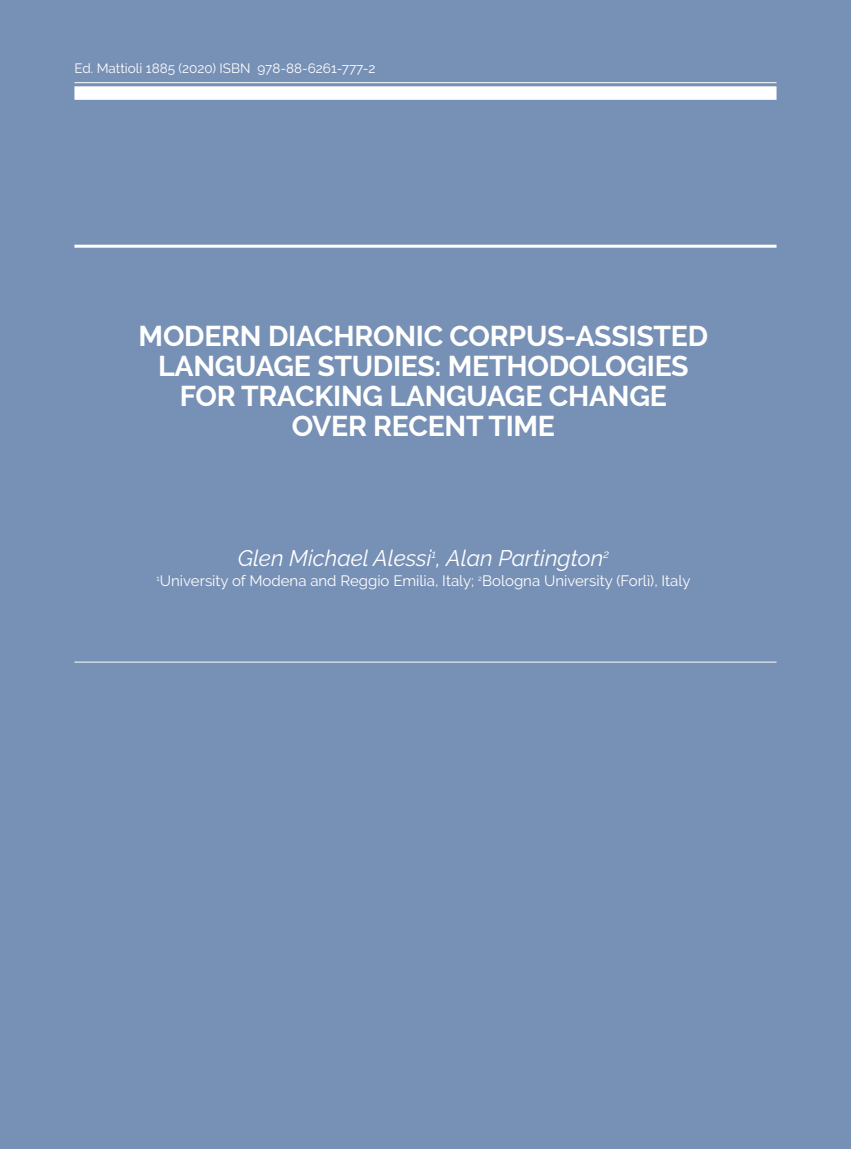
<style>
.page{position:relative;width:851px;height:1149px;background:#fff}
.page>*{position:absolute;margin:0;border:0;box-sizing:border-box;transform-origin:0 0}
.t1{font:700 28.5px/30px "Raleway";letter-spacing:-.01em;color:#fff;text-align:center}
.t2{font:italic 22.5px "Raleway";color:#fff}
.t3{font:15px "Raleway";color:#fff}
.t4{font:13.5px "Raleway";color:#fff}
</style>
<div class="page">
<div style="left:0;top:0;width:850px;height:1148px;background:#7790b5"></div>
<hr style="left:74px;top:82px;width:702px;height:1px;background:#fff">
<div style="left:74px;top:86px;width:702px;height:14px;background:#fff"></div>
<hr style="left:74px;top:244px;width:702px;height:3px;background:#fff">
<hr style="left:74px;top:661px;width:702px;height:1px;background:#fff">
<p class="t4" style="left:74px;top:61px;width:302px">Ed. Mattioli 1885 (2020) ISBN 978-88-6261-777-2</p>
<p class="t1" style="left:139px;top:321px;width:571px">MODERN DIACHRONIC CORPUS-ASSISTED<br>LANGUAGE STUDIES: METHODOLOGIES<br>FOR TRACKING LANGUAGE CHANGE<br>OVER RECENT TIM E</p>
<p class="t2" style="left:238px;top:544px;width:373px">Glen Michael Alessi<sup>1</sup>, Alan Partington<sup>2</sup></p>
<p class="t3" style="left:157px;top:572px;width:535px"><sup>1</sup>University of Modena and Reggio Emilia, Italy; <sup>2</sup>Bologna University (Forlì), Italy</p>
</div>
